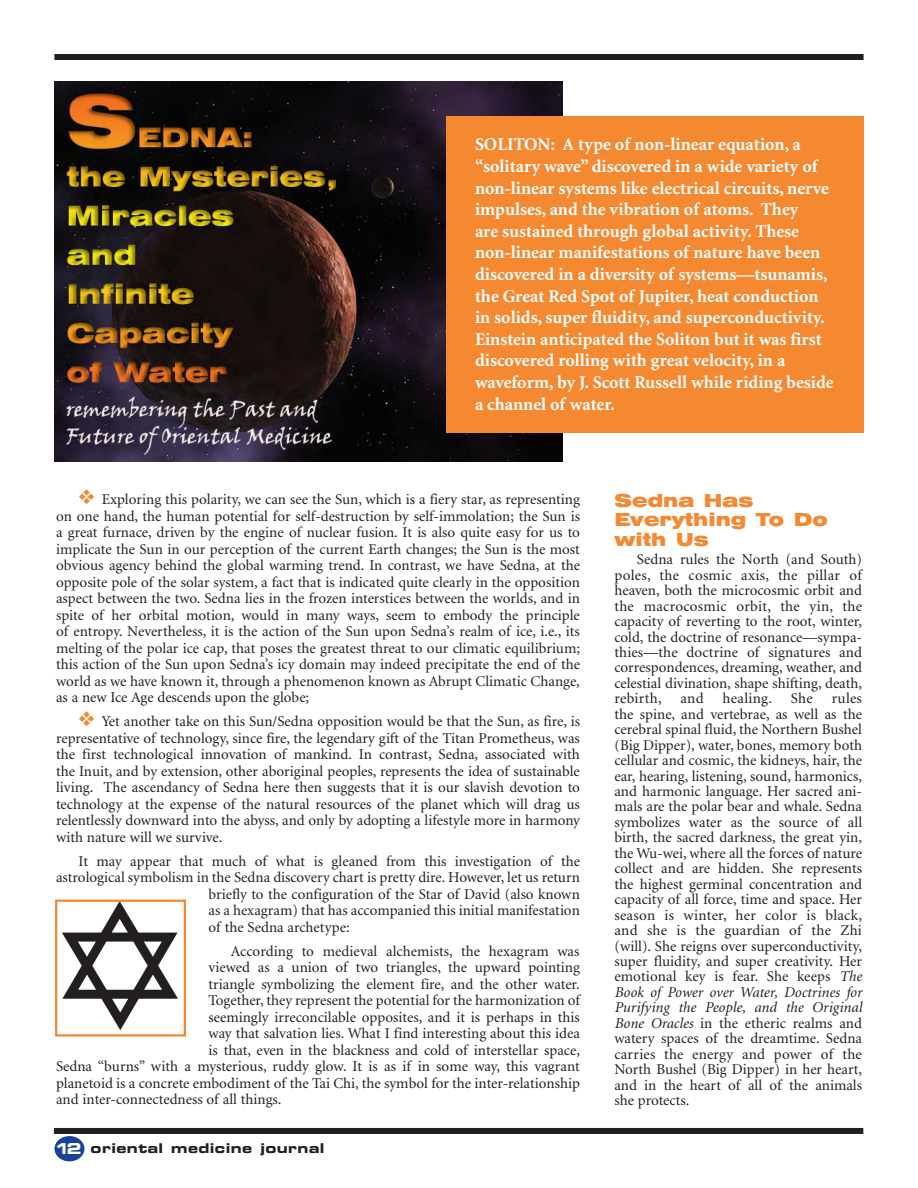
<style>
.page{position:relative;width:918px;height:1188px;background:#fff}
.page>*{position:absolute;margin:0;border:0;box-sizing:border-box;transform-origin:0 0}
.t1{font:700 18px/21.6px "Minion";color:#fff}
.t2{font:18px/19.5px "Swiss 721 Black Extended BT";color:#f58932}
.t3{font:15px/15.5px "Minion";color:#231f20;text-align:justify}
.t4{font:15px "Minion";letter-spacing:.02em;color:#231f20}
.t5{font:13.5px "Eurostile Bold Extended Two";letter-spacing:.03em;color:#231f20}
.s1{color:#f58932}
.s2{font-size:15px;color:#fff}
.s3{font-style:italic}
</style>
<div class="page">
<div style="left:54px;top:1128px;width:809px;height:6px;background:#231f20"></div>
<div style="left:54px;top:1136px;width:30px;height:25px;background:#1b4299;border-radius:50%"></div>
<div style="left:54px;top:54px;width:810px;height:6px;background:#231f20"></div>
<img style="left:55px;top:82px;width:508px;height:379px">
<img style="left:62px;top:903px;width:116px;height:127px">
<div style="left:55px;top:900px;width:131px;height:137px;border:2px solid #f58932"></div>
<div style="left:446px;top:116px;width:418px;height:317px;background:#f58932"></div>
<p class="t1" style="left:475px;top:135px;width:360px">SOLITON: A type of non-linear equation, a “solitary wave” discovered in a wide variety of non-linear systems like electrical circuits, nerve impulses, and the vibration of atoms. They<br>are sustained through global activity. These non-linear manifestations of nature have been discovered in a diversity of systems—tsunamis, the Great Red Spot of Jupiter, heat conduction in solids, super fluidity, and superconductivity.<br>Einstein anticipated the Soliton but it was first discovered rolling with great velocity, in a waveform, by J. Scott Russell while riding beside a channel of water.</p>
<p class="t3" style="left:56px;top:493px;width:525px;line-height:16.5px;text-indent:22px"><span class="s1">❖</span> Exploring this polarity, we can see the Sun, which is a fiery star, as representing on one hand, the human potential for self-destruction by self-immolation; the Sun is a great furnace, driven by the engine of nuclear fusion. It is also quite easy for us to implicate the Sun in our perception of the current Earth changes; the Sun is the most obvious agency behind the global warming trend. In contrast, we have Sedna, at the opposite pole of the solar system, a fact that is indicated quite clearly in the opposition aspect between the two. Sedna lies in the frozen interstices between the worlds, and in spite of her orbital motion, would in many ways, seem to embody the principle of entropy. Nevertheless, it is the action of the Sun upon Sedna’s realm of ice, i.e., its melting of the polar ice cap, that poses the greatest threat to our climatic equilibrium; this action of the Sun upon Sedna’s icy domain may indeed precipitate the end of the world as we have known it, through a phenomenon known as Abrupt Climatic Change, as a new Ice Age descends upon the globe;</p>
<p class="t3" style="left:56px;top:715px;width:525px;line-height:16.5px;text-indent:22px"><span class="s1">❖</span> Yet another take on this Sun/Sedna opposition would be that the Sun, as fire, is representative of technology, since fire, the legendary gift of the Titan Prometheus, was the first technological innovation of mankind. In contrast, Sedna, associated with the Inuit, and by extension, other aboriginal peoples, represents the idea of sustainable living. The ascendancy of Sedna here then suggests that it is our slavish devotion to technology at the expense of the natural resources of the planet which will drag us relentlessly downward into the abyss, and only by adopting a lifestyle more in harmony with nature will we survive.</p>
<p class="t3" style="left:79px;top:855px;width:503px">It may appear that much of what is gleaned from this investigation of the</p>
<p class="t3" style="left:56px;top:871px;width:525px">astrological symbolism in the Sedna discovery chart is pretty dire. However, let us return</p>
<p class="t3" style="left:209px;top:888px;width:373px">briefly to the configuration of the Star of David (also known</p>
<p class="t3" style="left:209px;top:904px;width:373px">as a hexagram) that has accompanied this initial manifestation</p>
<p class="t3" style="left:209px;top:921px;width:143px">of the Sedna archetype:</p>
<p class="t3" style="left:231px;top:944px;width:350px">According to medieval alchemists, the hexagram was</p>
<p class="t3" style="left:209px;top:961px;width:373px">viewed as a union of two triangles, the upward pointing</p>
<p class="t3" style="left:209px;top:977px;width:373px">triangle symbolizing the element fire, and the other water.</p>
<p class="t3" style="left:209px;top:994px;width:373px">Together, they represent the potential for the harmonization of</p>
<p class="t3" style="left:209px;top:1010px;width:373px">seemingly irreconcilable opposites, and it is perhaps in this</p>
<p class="t3" style="left:209px;top:1027px;width:373px">way that salvation lies. What I find interesting about this idea</p>
<p class="t3" style="left:209px;top:1043px;width:373px">is that, even in the blackness and cold of interstellar space,</p>
<p class="t3" style="left:56px;top:1060px;width:525px">Sedna “burns” with a mysterious, ruddy glow. It is as if in some way, this vagrant</p>
<p class="t3" style="left:56px;top:1076px;width:525px">planetoid is a concrete embodiment of the Tai Chi, the symbol for the inter-relationship</p>
<p class="t3" style="left:56px;top:1093px;width:227px">and inter-connectedness of all things.</p>
<p class="t5" style="left:54px;top:1143px;width:272px"><span class="s2">12</span> oriental medicine journal</p>
<p class="t2" style="left:614px;top:491px;width:215px">Sedna Has<br>Everything To Do with Us</p>
<p class="t3" style="left:614px;top:553px;width:249px;text-indent:22px">Sedna rules the North (and South) poles, the cosmic axis, the pillar of heaven, both the microcosmic orbit and the macrocosmic orbit, the yin, the capacity of reverting to the root, winter, cold, the doctrine of resonance—sympa&shy;thies—the doctrine of signatures and correspondences, dreaming, weather, and celestial divination, shape shifting, death, rebirth, and</p>
<p class="t3" style="left:614px;top:692px;width:249px;text-indent:217px">rules the spine, and vertebrae, as well as the cerebral spinal fluid, the Northern Bushel (Big Dipper), water, bones, memory both cellular and cosmic, the kidneys, hair, the ear, hearing, listening, sound, harmonics, and harmonic language. Her sacred ani&shy;mals are the polar bear and whale. Sedna symbolizes water as the source of all birth, the sacred darkness, the great yin, the Wu-wei, where all the forces of nature collect and are hidden. She represents the highest germinal concentration and capacity of all force, time and space. Her season is winter, her color is black, and she is the guardian of the Zhi (will). She reigns over superconductivity, super fluidity, and super creativity. Her emotional key is fear. She keeps <span class="s3">The Book of Power over Water, Doctrines for Purifying the People, and the Original Bone Oracles</span> in the etheric realms and watery spaces of the dreamtime. Sedna carries the energy and power of the North Bushel (Big Dipper) in her heart, and in the heart of all of the animals she protects.</p>
<p class="t4" style="left:723px;top:693px;width:92px">healing. She</p>
</div>
